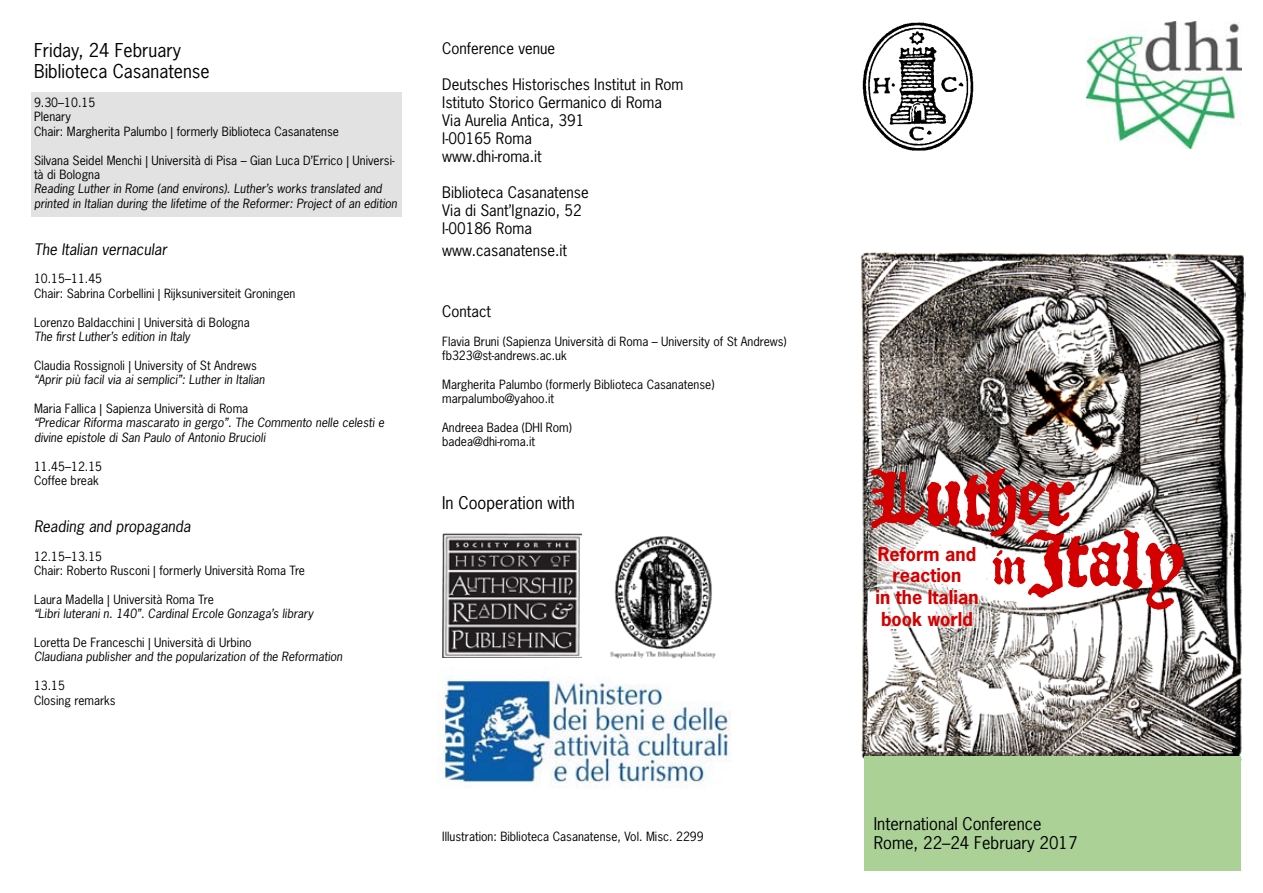
<style>
.page{position:relative;width:1263px;height:893px;background:#fff}
.page>*{position:absolute;margin:0;border:0;box-sizing:border-box;transform-origin:0 0}
.t1{font:84px "JSL Blackletter";color:#d20000}
.t2{font:700 18px/21.6px "News Gothic Std";color:#d20000;text-align:center}
.t3{font:18px/21.6px "News Gothic Std";color:#000}
.t4{font:16.5px/19.8px "News Gothic Std";color:#000}
.t5{font:15px/18px "News Gothic Std";color:#000}
.t6{font:italic 15px "News Gothic Std";color:#000}
.t7{font:12px/14.4px "News Gothic Std";color:#000}
.t8{font:italic 12px/14.4px "News Gothic Std";color:#000}
.s1{font-size:52.5px}
</style>
<div class="page">
<div style="left:31px;top:92px;width:371px;height:125px;background:#e2e2e3"></div>
<img style="left:860px;top:252px;width:385px;height:509px">
<svg style="left:878px;top:545px;width:101px;height:83px"></svg>
<div style="left:864px;top:757px;width:377px;height:114px;background:#abd197"></div>
<img style="left:862px;top:22px;width:112px;height:129px">
<img style="left:1087px;top:21px;width:155px;height:127px">
<img style="left:610px;top:536px;width:106px;height:123px">
<img style="left:442px;top:534px;width:139px;height:124px">
<img style="left:438px;top:676px;width:293px;height:112px">
<h2 class="t3" style="left:34px;top:39px;width:177px">Friday, 24 February<br>Biblioteca Casanatense</h2>
<p class="t7" style="left:34px;top:95px;width:307px">9.30–10.15<br>Plenary<br>Chair: Margherita Palumbo | formerly Biblioteca Casanatense</p>
<p class="t7" style="left:34px;top:153px;width:362px">Silvana Seidel Menchi | Università di Pisa – Gian Luca D’Errico | Universi&shy;tà di Bologna</p>
<p class="t8" style="left:34px;top:182px;width:365px">Reading Luther in Rome (and environs). Luther’s works translated and printed in Italian during the lifetime of the Reformer: Project of an edition</p>
<p class="t6" style="left:34px;top:239px;width:134px">The Italian vernacular</p>
<p class="t7" style="left:34px;top:272px;width:263px">10.15–11.45<br>Chair: Sabrina Corbellini | Rijksuniversiteit Groningen</p>
<p class="t7" style="left:34px;top:315px;width:217px">Lorenzo Baldacchini | Università di Bologna</p>
<p class="t8" style="left:34px;top:329px;width:158px">The first Luther’s edition in Italy</p>
<p class="t7" style="left:34px;top:358px;width:224px">Claudia Rossignoli | University of St Andrews</p>
<p class="t8" style="left:34px;top:373px;width:232px">“Aprir più facil via ai semplici”: Luther in Italian</p>
<p class="t7" style="left:34px;top:401px;width:216px">Maria Fallica | Sapienza Università di Roma</p>
<p class="t8" style="left:34px;top:416px;width:352px">“Predicar Riforma mascarato in gergo”. The Commento nelle celesti e divine epistole di San Paulo of Antonio Brucioli</p>
<p class="t7" style="left:34px;top:459px;width:70px">11.45–12.15<br>Coffee break</p>
<p class="t6" style="left:34px;top:516px;width:158px">Reading and propaganda</p>
<p class="t7" style="left:34px;top:549px;width:273px">12.15–13.15<br>Chair: Roberto Rusconi | formerly Università Roma Tre</p>
<p class="t7" style="left:34px;top:592px;width:181px">Laura Madella | Università Roma Tre</p>
<p class="t8" style="left:34px;top:607px;width:281px">“Libri luterani n. 140”. Cardinal Ercole Gonzaga’s library</p>
<p class="t7" style="left:34px;top:635px;width:219px">Loretta De Franceschi | Università di Urbino</p>
<p class="t8" style="left:34px;top:650px;width:310px">Claudiana publisher and the popularization of the Reformation</p>
<p class="t7" style="left:34px;top:678px;width:83px">13.15<br>Closing remarks</p>
<p class="t5" style="left:442px;top:39px;width:114px">Conference venue</p>
<p class="t5" style="left:442px;top:75px;width:243px">Deutsches Historisches Institut in Rom<br>Istituto Storico Germanico di Roma<br>Via Aurelia Antica, 391<br>I-00165 Roma<br>www.dhi-roma.it</p>
<p class="t5" style="left:442px;top:183px;width:148px">Biblioteca Casanatense<br>Via di Sant’Ignazio, 52<br>I-00186 Roma</p>
<p class="t5" style="left:442px;top:241px;width:126px">www.casanatense.it</p>
<p class="t5" style="left:442px;top:302px;width:50px">Contact</p>
<p class="t7" style="left:442px;top:334px;width:346px">Flavia Bruni (Sapienza Università di Roma – University of St Andrews) fb323@st-andrews.ac.uk</p>
<p class="t7" style="left:442px;top:377px;width:274px">Margherita Palumbo (formerly Biblioteca Casanatense) marpalumbo@yahoo.it</p>
<p class="t7" style="left:442px;top:420px;width:131px">Andreea Badea (DHI Rom) badea@dhi-roma.it</p>
<h3 class="t4" style="left:442px;top:493px;width:134px">In Cooperation with</h3>
<p class="t7" style="left:442px;top:829px;width:263px">Illustration: Biblioteca Casanatense, Vol. Misc. 2299</p>
<h1 class="t1" style="left:870px;top:468px;width:208px">Luther</h1>
<h1 class="t1" style="left:993px;top:529px;width:195px"><span class="s1">in</span>Italy</h1>
<h2 class="t2" style="left:875px;top:543px;width:105px">Reform and reaction<br>in the Italian book world</h2>
<h3 class="t4" style="left:874px;top:813px;width:205px">International Conference<br>Rome, 22–24 February 2017</h3>
</div>
